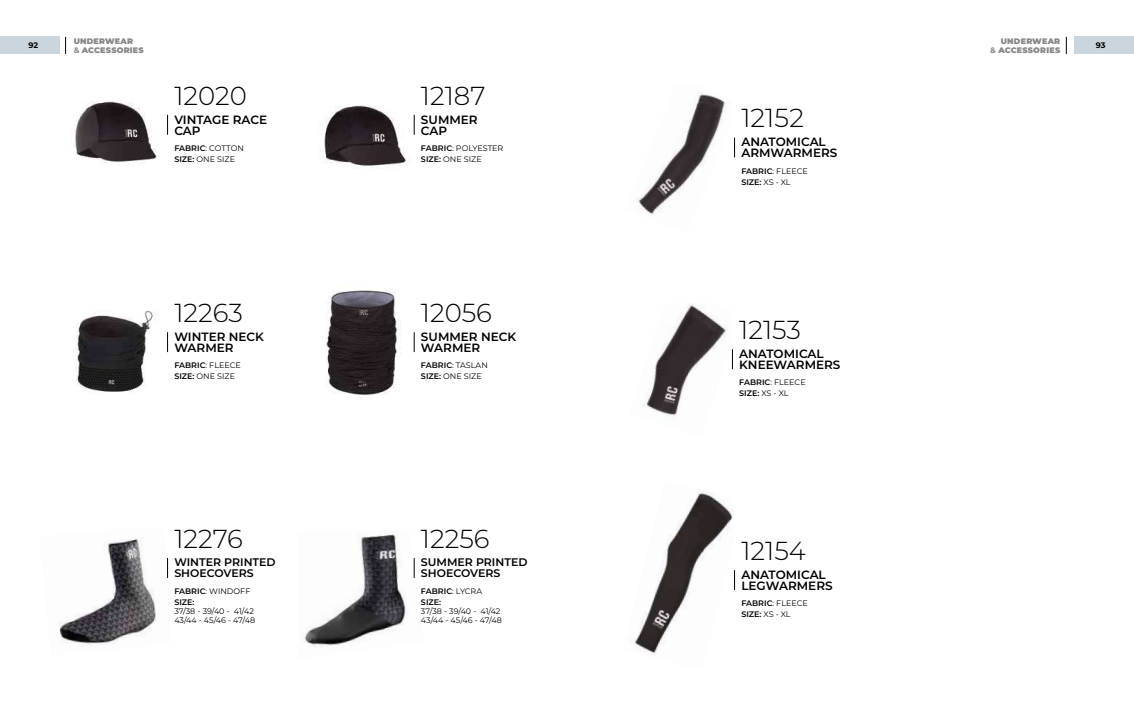
<style>
.page{position:relative;width:1134px;height:709px;background:#fff}
.page>*{position:absolute;margin:0;border:0;box-sizing:border-box;transform-origin:0 0}
.t1{font:300 26px "Montserrat";color:#000}
.t2{font:600 12px/11px "Montserrat";color:#000}
.t3{font:600 11px/11px "Montserrat";color:#000}
.t4{font:8px/11px "Montserrat";color:#000}
.t5{font:900 8px/9.6px "Montserrat";letter-spacing:.025em;color:#878787}
.t6{font:600 8px/11px "Montserrat";color:#000}
.t7{font:700 8px "Montserrat";color:#000}
.s1{font-weight:700}
.s2{font-weight:600}
.s3{font-weight:400}
</style>
<div class="page">
<div style="left:0;top:37px;width:60px;height:17px;background:#cbd5dd"></div>
<div style="left:1074px;top:37px;width:60px;height:17px;background:#cbd5dd"></div>
<svg style="left:1066px;top:37px;width:1px;height:17px"></svg>
<svg style="left:65px;top:37px;width:1px;height:17px"></svg>
<img style="left:59px;top:538px;width:110px;height:107px">
<img style="left:634px;top:489px;width:99px;height:166px">
<img style="left:304px;top:534px;width:110px;height:113px">
<img style="left:76px;top:310px;width:79px;height:82px">
<img style="left:637px;top:93px;width:90px;height:121px">
<img style="left:326px;top:290px;width:75px;height:109px">
<img style="left:643px;top:304px;width:84px;height:113px">
<img style="left:75px;top:101px;width:82px;height:61px">
<img style="left:324px;top:105px;width:91px;height:63px">
<svg style="left:414px;top:558px;width:1px;height:20px"></svg>
<svg style="left:167px;top:558px;width:1px;height:20px"></svg>
<svg style="left:414px;top:332px;width:1px;height:20px"></svg>
<svg style="left:167px;top:332px;width:1px;height:20px"></svg>
<svg style="left:414px;top:115px;width:1px;height:20px"></svg>
<svg style="left:167px;top:115px;width:1px;height:20px"></svg>
<svg style="left:734px;top:137px;width:1px;height:20px"></svg>
<svg style="left:732px;top:349px;width:1px;height:20px"></svg>
<svg style="left:734px;top:570px;width:1px;height:20px"></svg>
<p class="t5" style="left:74px;top:36px;width:72px">UNDERWEAR<br><span class="s1">&amp;</span> ACCESSORIES</p>
<p class="t5" style="left:990px;top:36px;width:72px;text-align:right">UNDERWEAR<br><span class="s1">&amp;</span> ACCESSORIES</p>
<p class="t7" style="left:28px;top:40px;width:11px">92</p>
<p class="t7" style="left:1096px;top:40px;width:11px">93</p>
<h1 class="t1" style="left:174px;top:78px;width:74px">12020</h1>
<h2 class="t2" style="left:174px;top:113px;width:94px">VINTAGE RACE<br>CAP</h2>
<p class="t4" style="left:174px;top:142px;width:71px"><span class="s2">FABRIC</span>: COTTON<br><span class="s2">SIZE:</span> ONE SIZE</p>
<h1 class="t1" style="left:174px;top:295px;width:70px">12263</h1>
<h2 class="t2" style="left:174px;top:331px;width:91px">WINTER NECK<br>WARMER</h2>
<p class="t4" style="left:174px;top:360px;width:68px"><span class="s2">FABRIC</span>: FLEECE<br><span class="s2">SIZE:</span> ONE SIZE</p>
<h1 class="t1" style="left:174px;top:521px;width:70px">12276</h1>
<h3 class="t3" style="left:174px;top:556px;width:103px">WINTER PRINTED<br>SHOECOVERS</h3>
<p class="t6" style="left:174px;top:585px;width:78px">FABRIC<span class="s3">: WINDOFF<br></span>SIZE:</p>
<p class="t4" style="left:174px;top:606px;width:82px;line-height:9px">37/38 - 39/40 - 41/42<br>43/44 - 45/46 - 47/48</p>
<h1 class="t1" style="left:421px;top:78px;width:66px">12187</h1>
<h2 class="t2" style="left:421px;top:113px;width:58px">SUMMER<br>CAP</h2>
<p class="t4" style="left:421px;top:142px;width:84px"><span class="s2">FABRIC</span>: POLYESTER<br><span class="s2">SIZE:</span> ONE SIZE</p>
<h1 class="t1" style="left:421px;top:295px;width:72px">12056</h1>
<h2 class="t2" style="left:421px;top:331px;width:97px">SUMMER NECK<br>WARMER</h2>
<p class="t4" style="left:421px;top:360px;width:68px"><span class="s2">FABRIC</span>: TASLAN<br><span class="s2">SIZE:</span> ONE SIZE</p>
<h1 class="t1" style="left:421px;top:521px;width:70px">12256</h1>
<h3 class="t3" style="left:421px;top:556px;width:108px">SUMMER PRINTED<br>SHOECOVERS</h3>
<p class="t6" style="left:421px;top:585px;width:63px">FABRIC<span class="s3">: LYCRA<br></span>SIZE:</p>
<p class="t4" style="left:421px;top:606px;width:82px;line-height:9px">37/38 - 39/40 - 41/42<br>43/44 - 45/46 - 47/48</p>
<h1 class="t1" style="left:741px;top:100px;width:64px">12152</h1>
<h2 class="t2" style="left:741px;top:136px;width:98px">ANATOMICAL<br>ARMWARMERS</h2>
<p class="t4" style="left:741px;top:165px;width:68px"><span class="s2">FABRIC</span>: FLEECE<br><span class="s2">SIZE:</span> XS - XL</p>
<h1 class="t1" style="left:739px;top:312px;width:63px">12153</h1>
<h2 class="t2" style="left:739px;top:348px;width:103px">ANATOMICAL<br>KNEEWARMERS</h2>
<p class="t4" style="left:739px;top:377px;width:68px"><span class="s2">FABRIC</span>: FLEECE<br><span class="s2">SIZE:</span> XS - XL</p>
<h1 class="t1" style="left:741px;top:533px;width:66px">12154</h1>
<h2 class="t2" style="left:741px;top:568px;width:93px">ANATOMICAL<br>LEGWARMERS</h2>
<p class="t4" style="left:741px;top:597px;width:68px"><span class="s2">FABRIC</span>: FLEECE<br><span class="s2">SIZE:</span> XS - XL</p>
</div>
